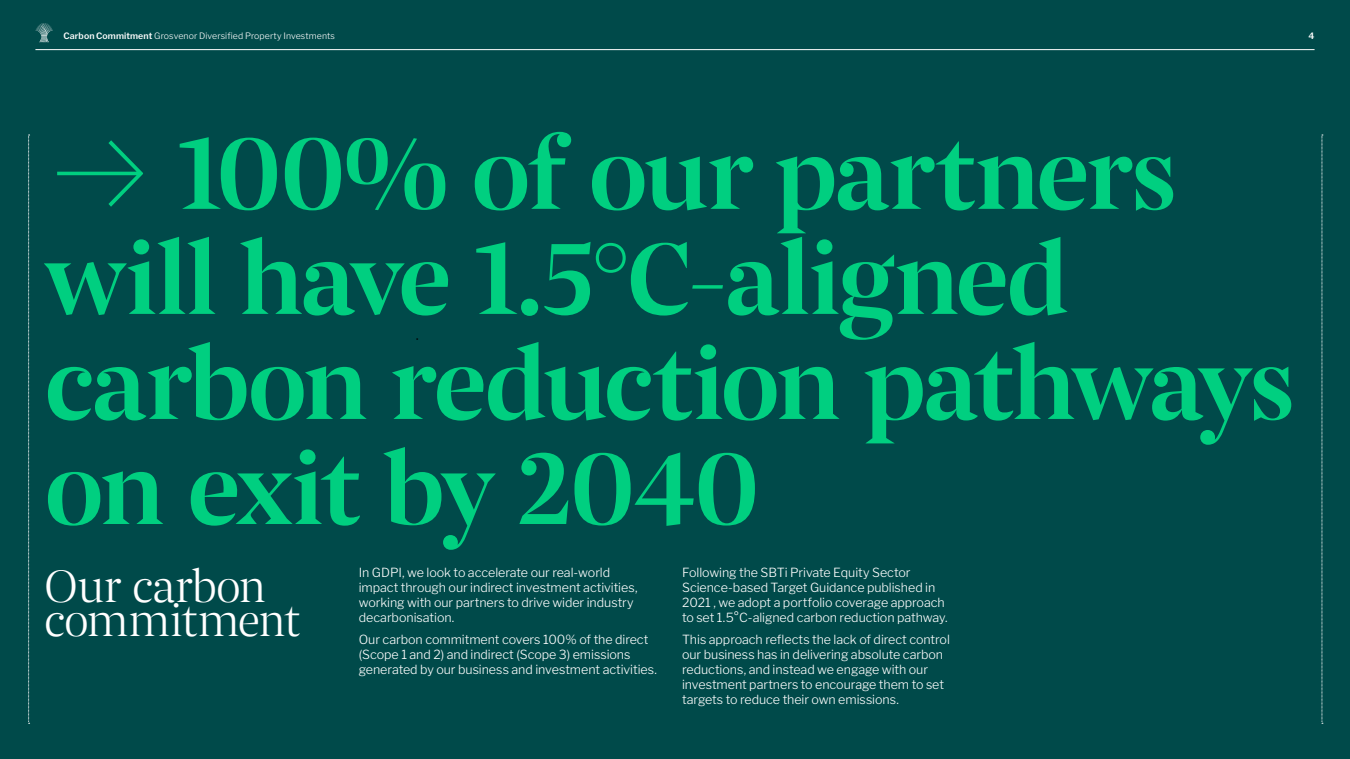
<style>
.page{position:relative;width:1350px;height:759px;background:#004a4a}
.page>*{position:absolute;margin:0;border:0;box-sizing:border-box;transform-origin:0 0}
.t1{font:111.25px/105px "Grosvenor Headline";letter-spacing:-.03em;color:#00cf80}
.t2{font:300 50px "Grosvenor Headline";letter-spacing:-.02em;color:#fff}
.t3{font:300 12.5px/15px "Libre Franklin";letter-spacing:-.005em;color:#fff}
.t4{font:300 8.75px "Libre Franklin";letter-spacing:.01em;color:#fff}
.t5{font:600 8.75px "Libre Franklin";color:#fff}
.s1{font-weight:600}
</style>
<div class="page">
<hr style="left:35px;top:49px;width:1280px;height:1px;background:#fff">
<svg style="left:35px;top:23px;width:18px;height:19px"></svg>
<svg style="left:28px;top:135px;width:2px;height:589px"></svg>
<svg style="left:1322px;top:135px;width:1px;height:589px"></svg>
<p class="t4" style="left:64px;top:31px;width:273px"><span class="s1">Carbon Commitment</span> Grosvenor Diversified Property Investments</p>
<p class="t5" style="left:1309px;top:31px;width:7px">4</p>
<h1 class="t1" style="left:44px;top:116px;width:1253px">→ 100% of our partners will have 1.5°C-aligned carbon reduction pathways on exit by 2040</h1>
<p class="t3" style="left:359px;top:565px;width:280px">In GDPI, we look to accelerate our real-world impact through our indirect investment activities, working with our partners to drive wider industry decarbonisation.</p>
<p class="t3" style="left:359px;top:632px;width:300px">Our carbon commitment covers 100% of the direct (Scope 1 and 2) and indirect (Scope 3) emissions generated by our business and investment activities.</p>
<h2 class="t2" style="left:44px;top:551px;width:223px">Our carbon</h2>
<h2 class="t2" style="left:44px;top:584px;width:258px">commitment</h2>
<p class="t3" style="left:682px;top:565px;width:267px">Following the SBTi Private Equity Sector Science-based Target Guidance published in 2021 , we adopt a portfolio coverage approach to set 1.5°C-aligned carbon reduction pathway.</p>
<p class="t3" style="left:682px;top:632px;width:269px">This approach reflects the lack of direct control our business has in delivering absolute carbon reductions, and instead we engage with our investment partners to encourage them to set targets to reduce their own emissions.</p>
</div>
